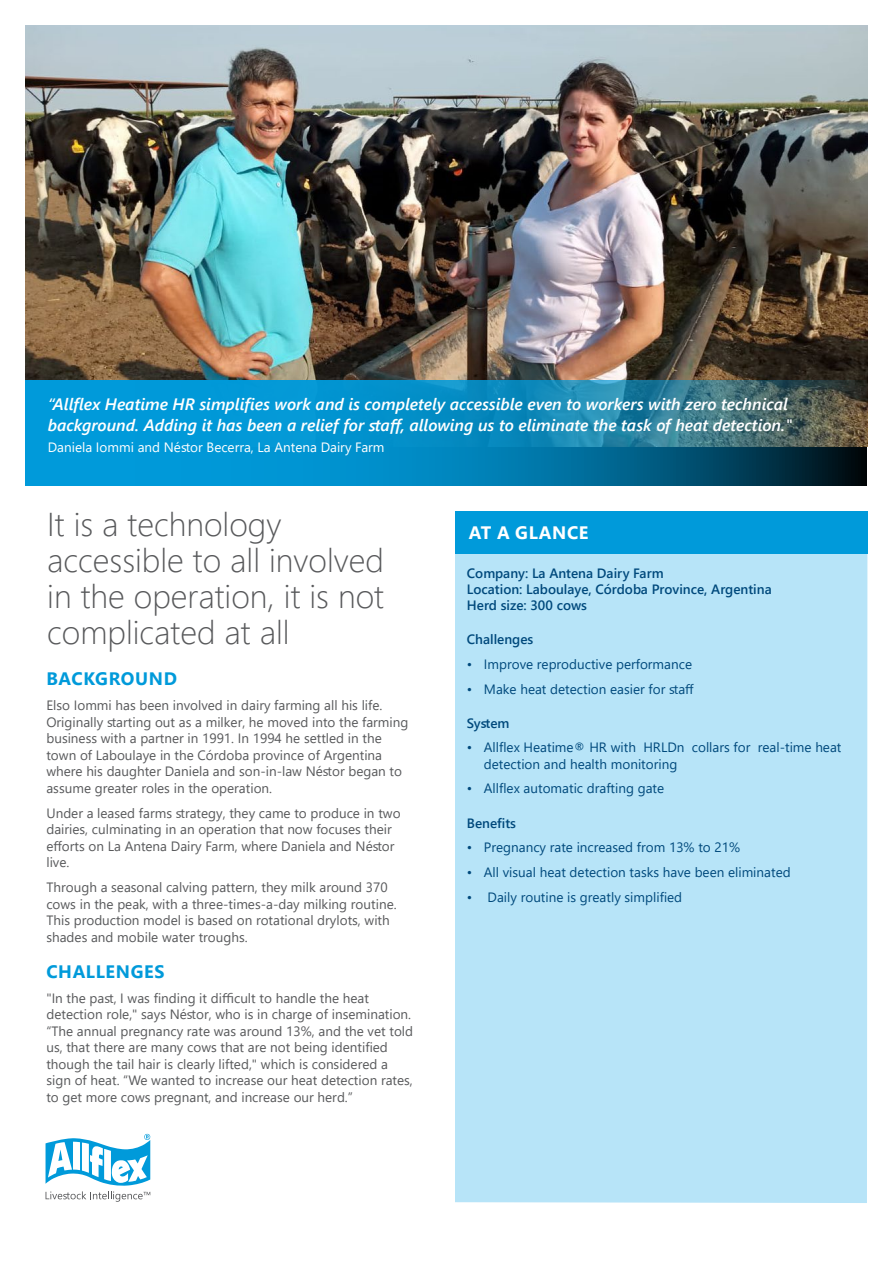
<style>
.page{position:relative;width:893px;height:1263px;background:#fff}
.page>*{position:absolute;margin:0;border:0;box-sizing:border-box;transform-origin:0 0}
.t1{font:300 33px/36px "Segoe UI";color:#58595b}
.t2{font:700 18px "Segoe UI";letter-spacing:.035em;color:#009ada}
.t3{font:700 18px "Segoe UI";letter-spacing:.035em;color:#fff}
.t4{font:italic 600 16.5px/21px "Segoe UI";color:#fff}
.t5{font:13.5px/16.5px "Segoe UI";color:#58595b}
.t6{font:13.5px/24.8px "Segoe UI";color:#00497c}
.t7{font:600 13.5px/16.2px "Segoe UI";color:#00497c}
.t8{font:13.5px "Segoe UI";color:#fff}
</style>
<div class="page">
<img style="left:26px;top:26px;width:841px;height:355px">
<div style="left:455px;top:554px;width:412px;height:649px;background:#b7e4f8"></div>
<div style="left:455px;top:512px;width:412px;height:42px;background:#009ada"></div>
<svg style="left:26px;top:381px;width:841px;height:105px;background:#0f80ad"></svg>
<svg style="left:46px;top:1134px;width:104px;height:68px"></svg>
<p class="t4" style="left:48px;top:391px;width:746px">“Allflex Heatime HR simplifies work and is completely accessible even to workers with zero technical background. Adding it has been a relief for staff, allowing us to eliminate the task of heat detection ".</p>
<p class="t8" style="left:48px;top:434px;width:338px">Daniela Iommi and Néstor Becerra, La Antena Dairy Farm</p>
<h1 class="t1" style="left:47px;top:503px;width:338px">aisIt technology accessible to all involved in the operation isit, not complicated at all</h1>
<h2 class="t2" style="left:46px;top:662px;width:132px">BACKGROUND</h2>
<p class="t5" style="left:46px;top:696px;width:364px">Elso Iommi has been involved in dairy farming all his life.<br>Originally starting out as a milker, he moved into the farming business with a partner in 1991. In 1994 he settled in the town of Laboulaye in the Córdoba province of Argentina where his daughter Daniela and son-in-law Néstor began to assume greater roles in the operation.</p>
<p class="t5" style="left:46px;top:803px;width:356px">Under a leased farms strategy, they came to produce in two dairies, culminating in an operation that now focuses their efforts on La Antena Dairy Farm, where Daniela and Néstor live.</p>
<p class="t5" style="left:46px;top:878px;width:352px">Through a seasonal calving pattern, they milk around 370 cows in the peak, with a three-times -a- day milking routine.<br>This production model is based on rotational drylots, with shades and mobile water troughs.</p>
<h2 class="t2" style="left:46px;top:954px;width:120px">CHALLENGES</h2>
<p class="t5" style="left:46px;top:988px;width:368px">"In the past I, was finding it difficult to handle the heat detection role," says Néstor, who is in charge of insemination. “The annual pregnancy rate was around 13%, and the vet told us, that there are many cows that are not being identified though the tail hair is clearly lifted," which is considered a sign of heat “. We wanted to increase our heat detection rates, to get more cows pregnant, and increase our herd “.</p>
<h2 class="t3" style="left:469px;top:515px;width:121px">AT A GLANCE</h2>
<p class="t7" style="left:467px;top:563px;width:306px">Company: La Antena Dairy Farm<br>Location: Laboulaye, Córdoba Province, Argentina<br>Herd size: 300 cows</p>
<p class="t7" style="left:467px;top:630px;width:68px">Challenges</p>
<p class="t6" style="left:484px;top:650px;width:210px">Improve reproductive performance</p>
<p class="t6" style="left:467px;top:650px;width:7px">•</p>
<p class="t6" style="left:484px;top:675px;width:211px">Make heat detection easier for staff</p>
<p class="t6" style="left:467px;top:675px;width:7px">•</p>
<p class="t7" style="left:467px;top:714px;width:44px">System</p>
<p class="t6" style="left:467px;top:734px;width:7px">•</p>
<p class="t6" style="left:484px;top:734px;width:154px">Allflex Heatime® HR with</p>
<p class="t6" style="left:643px;top:734px;width:43px">HRLDn</p>
<p class="t6" style="left:692px;top:734px;width:60px">collars for</p>
<p class="t6" style="left:484px;top:750px;width:195px">detection and health monitoring<br>Allflex automatic drafting gate</p>
<p class="t6" style="left:467px;top:775px;width:7px">•</p>
<p class="t7" style="left:467px;top:813px;width:51px">Benefits</p>
<p class="t6" style="left:484px;top:834px;width:258px">Pregnancy rate increased from 13% to 21%</p>
<p class="t6" style="left:467px;top:834px;width:7px">•</p>
<p class="t6" style="left:758px;top:734px;width:85px">real-time heat</p>
<p class="t6" style="left:467px;top:859px;width:7px">•</p>
<p class="t6" style="left:467px;top:883px;width:7px">•</p>
<p class="t6" style="left:484px;top:859px;width:308px">All visual heat detection tasks have been eliminated</p>
<p class="t6" style="left:488px;top:883px;width:196px">Daily routine is greatly simplified</p>
</div>
